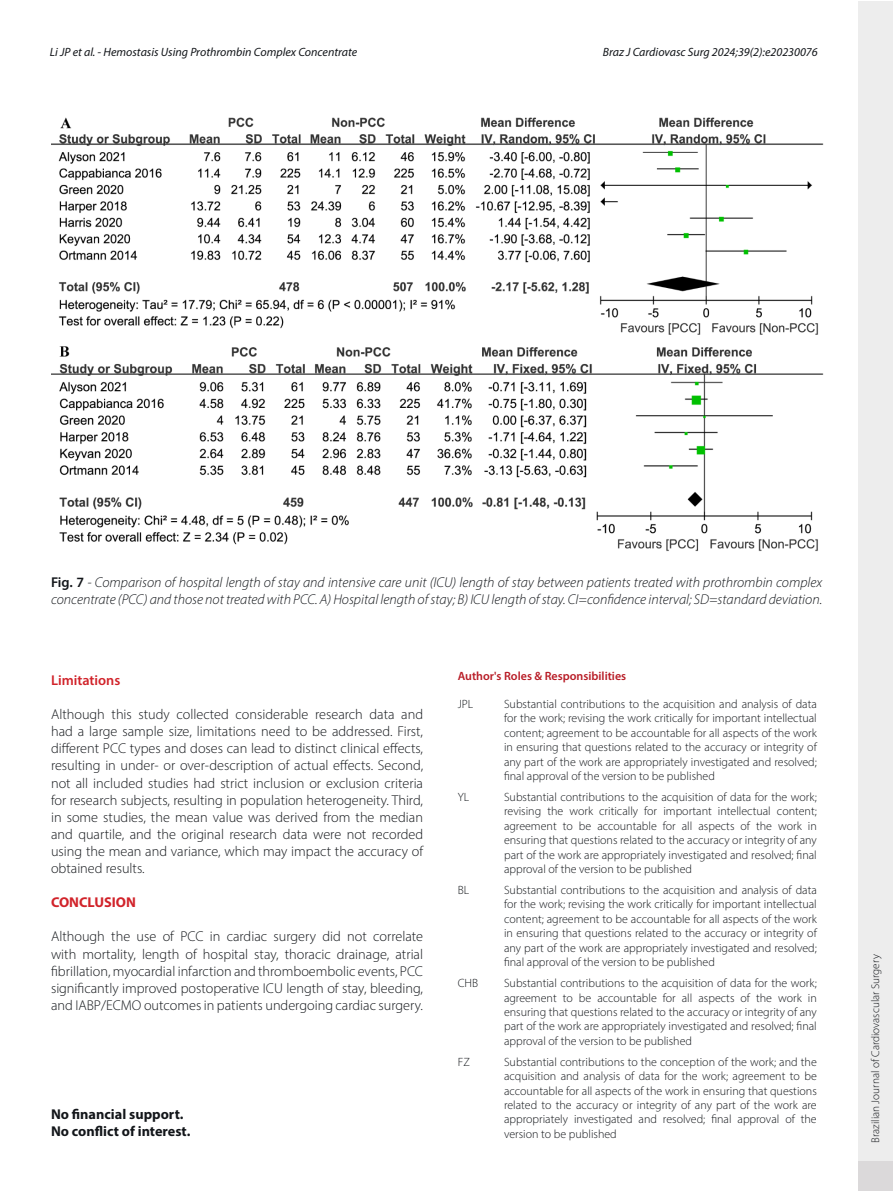
<style>
.page{position:relative;width:893px;height:1191px;background:#fff}
.page>*{position:absolute;margin:0;border:0;box-sizing:border-box;transform-origin:0 0}
.Texto__s{font:300 14.25px/17.1px "Myriad Pro";color:#13161a;text-align:justify}
.Texto__s-2{font:italic 300 14.25px/17.1px "Myriad Pro";color:#13161a}
.Texto__s-3{font:700 14.25px "Myriad Pro";color:#13161a}
.Texto__s-4{font:600 14.25px "Myriad Pro";color:#d1232a}
.Texto__s-5{font:700 14.25px "Myriad Pro";color:#d1232a}
.Texto__s-6{font:300 12px/14.4px "Myriad Pro";color:#13161a;text-align:justify}
.t1{font:italic 12px "Myriad Pro";color:#13161a}
.t2{font:600 12px "Myriad Pro";color:#b81c26}
.t3{font:300 11.25px "Myriad Pro";color:#13161a}
.s1{font-weight:600;font-style:normal}
</style>
<div class="page">
<div style="left:858px;top:1px;width:35px;height:1189px;background:#ededed"></div>
<div style="left:858px;top:1161px;width:35px;height:30px;background:#dbd9da"></div>
<img style="left:51px;top:117px;width:773px;height:434px">
<p class="t1" style="left:50px;top:44px;width:309px">Li JP et al. - Hemostasis Using Prothrombin Complex Concentrate</p>
<p class="t1" style="left:603px;top:44px;width:216px">Braz J Cardiovasc Surg 2024;39(2):e20230076</p>
<p class="Texto__s-2" style="left:51px;top:573px;width:773px"><span class="s1">Fig. 7</span> - Comparison of hospital length of stay and intensive care unit (ICU) length of stay between patients treated with prothrombin complex concentrate (PCC) and those not treated with PCC. A) Hospital length of stay; B) ICU length of stay. CI=confidence interval; SD=standard deviation.</p>
<p class="Texto__s-4" style="left:51px;top:671px;width:71px">Limitations</p>
<p class="Texto__s" style="left:51px;top:705px;width:374px">Although this study collected considerable research data and had a large sample size, limitations need to be addressed. First, different PCC types and doses can lead to distinct clinical effects, resulting in under- or over-description of actual effects. Second, not all included studies had strict inclusion or exclusion criteria for research subjects, resulting in population heterogeneity. Third, in some studies, the mean value was derived from the median and quartile, and the original research data were not recorded using the mean and variance, which may impact the accuracy of obtained results.</p>
<p class="Texto__s-5" style="left:51px;top:893px;width:86px">CONCLUSION</p>
<p class="Texto__s" style="left:51px;top:928px;width:374px">Although the use of PCC in cardiac surgery did not correlate with mortality, length of hospital stay, thoracic drainage, atrial fibrillation, myocardial infarction and thromboembolic events, PCC significantly improved postoperative ICU length of stay, bleeding, and IABP/ECMO outcomes in patients undergoing cardiac surgery.</p>
<p class="Texto__s-3" style="left:51px;top:1104px;width:134px">No financial support.</p>
<p class="Texto__s-3" style="left:51px;top:1121px;width:141px">No conflict of interest.</p>
<p class="t2" style="left:458px;top:668px;width:170px">Author's Roles &amp; Responsibilities</p>
<p class="Texto__s-6" style="left:458px;top:696px;width:17px">JPL</p>
<p class="Texto__s-6" style="left:504px;top:696px;width:314px">Substantial contributions to the acquisition and analysis of data for the work; revising the work critically for important intellectual content; agreement to be accountable for all aspects of the work in ensuring that questions related to the accuracy or integrity of any part of the work are appropriately investigated and resolved; final approval of the version to be published</p>
<p class="Texto__s-6" style="left:458px;top:789px;width:13px">YL</p>
<p class="Texto__s-6" style="left:504px;top:789px;width:314px">Substantial contributions to the acquisition of data for the work; revising the work critically for important intellectual content; agreement to be accountable for all aspects of the work in ensuring that questions related to the accuracy or integrity of any part of the work are appropriately investigated and resolved; final approval of the version to be published</p>
<p class="Texto__s-6" style="left:458px;top:882px;width:13px">BL</p>
<p class="Texto__s-6" style="left:504px;top:882px;width:314px">Substantial contributions to the acquisition and analysis of data for the work; revising the work critically for important intellectual content; agreement to be accountable for all aspects of the work in ensuring that questions related to the accuracy or integrity of any part of the work are appropriately investigated and resolved; final approval of the version to be published</p>
<p class="Texto__s-6" style="left:458px;top:975px;width:22px">CHB</p>
<p class="Texto__s-6" style="left:504px;top:975px;width:314px">Substantial contributions to the acquisition of data for the work; agreement to be accountable for all aspects of the work in ensuring that questions related to the accuracy or integrity of any part of the work are appropriately investigated and resolved; final approval of the version to be published</p>
<p class="Texto__s-6" style="left:458px;top:1054px;width:14px">FZ</p>
<p class="Texto__s-6" style="left:504px;top:1054px;width:314px">Substantial contributions to the conception of the work; and the acquisition and analysis of data for the work; agreement to be accountable for all aspects of the work in ensuring that questions related to the accuracy or integrity of any part of the work are appropriately investigated and resolved; final approval of the version to be published</p>
<p class="t3" style="left:869px;top:1142px;width:190px;rotate:-90deg">Brazilian Journal of Cardiovascular Surgery</p>
</div>
